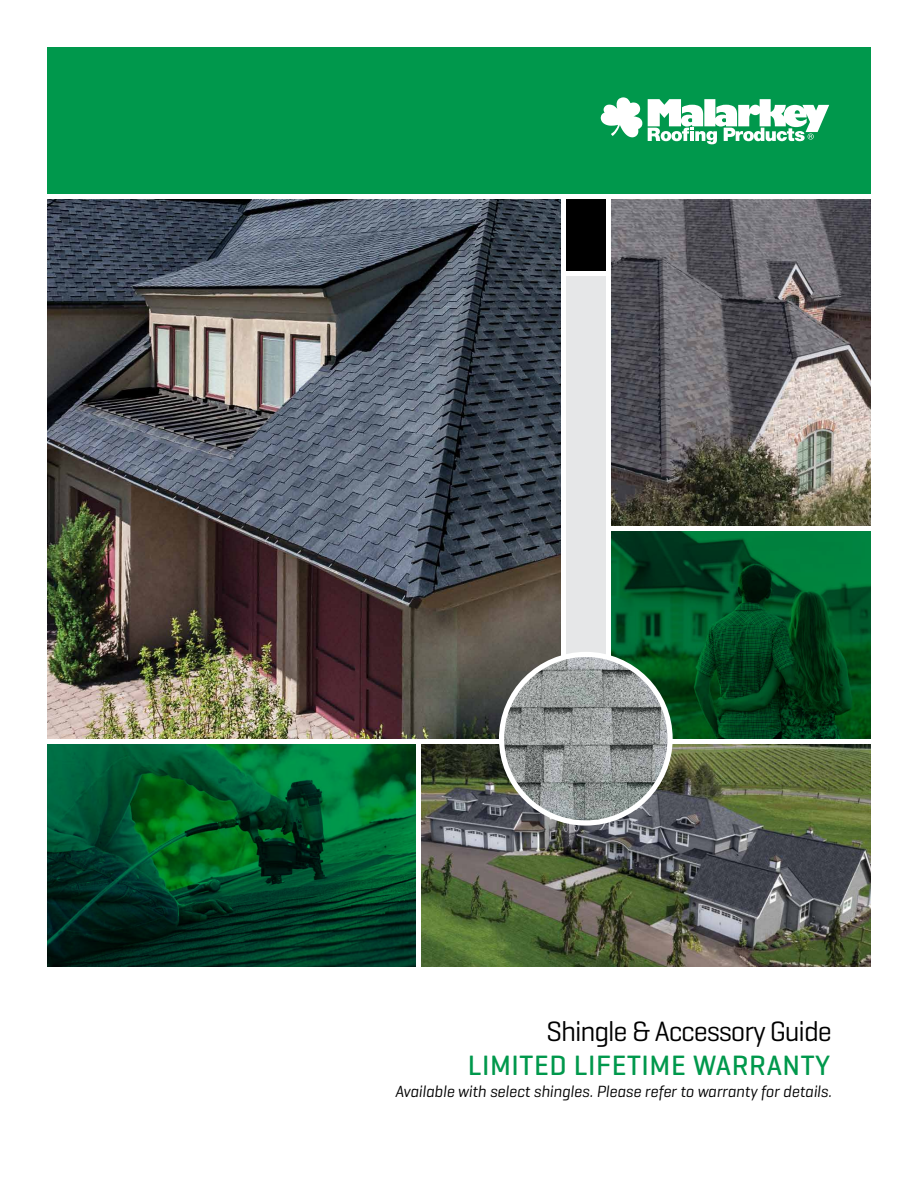
<style>
.page{position:relative;width:918px;height:1188px;background:#fff}
.page>*{position:absolute;margin:0;border:0;box-sizing:border-box;transform-origin:0 0}
.t1{font:500 28.5px "Geogrotesque";letter-spacing:.02em;color:#00984c}
.t2{font:28.5px "Geogrotesque";letter-spacing:-.04em;color:#000}
.t3{font:italic 16.5px "Geogrotesque";letter-spacing:-.01em;color:#000}
</style>
<div class="page">
<img style="left:47px;top:199px;width:513px;height:540px">
<div style="left:47px;top:47px;width:824px;height:146px;background:#00984c"></div>
<div style="left:566px;top:199px;width:40px;height:71px;background:#000"></div>
<div style="left:566px;top:276px;width:40px;height:394px;background:#e6e7e8"></div>
<svg style="left:601px;top:97px;width:228px;height:47px"></svg>
<img style="left:421px;top:745px;width:450px;height:222px">
<svg style="left:611px;top:532px;width:260px;height:207px;background:#014f23"></svg>
<svg style="left:47px;top:745px;width:368px;height:222px;background:#004d29"></svg>
<img style="left:502px;top:654px;width:168px;height:169px;border-radius:84px">
<div style="left:499px;top:652px;width:174px;height:174px;border:5px solid #fff;border-radius:50%"></div>
<img style="left:611px;top:199px;width:260px;height:327px">
<h1 class="t2" style="left:546px;top:1014px;width:287px">Shingle &amp; Accessory Guide</h1>
<h1 class="t1" style="left:468px;top:1048px;width:364px">LIMITED LIFETIME WARRANTY</h1>
<p class="t3" style="left:395px;top:1082px;width:438px">Available with select shingles. Please refer to warranty for details.</p>
</div>
